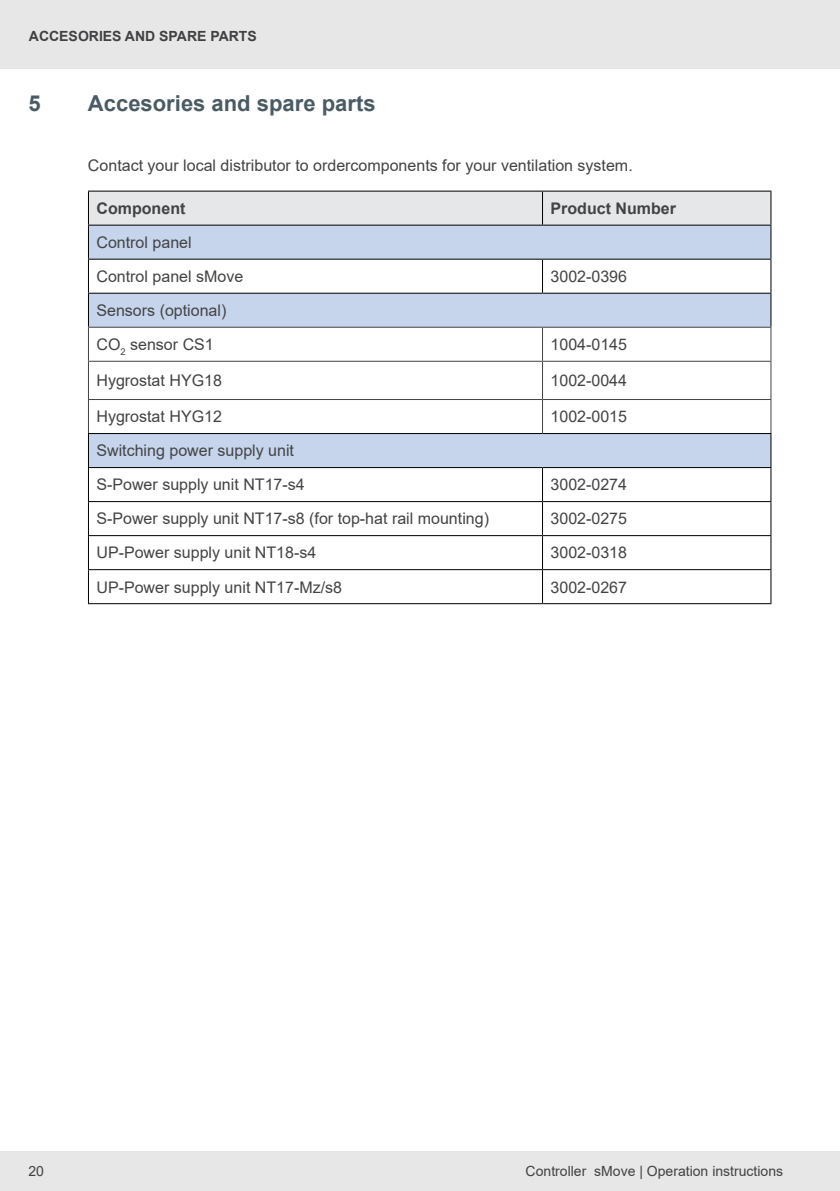
<style>
.page{position:relative;width:840px;height:1191px;background:#fff}
.page>*{position:absolute;margin:0;border:0;box-sizing:border-box;transform-origin:0 0}
.t1{font:700 22px "Arial";color:#4a5b63}
.Tabellentext{font:16px "Arial";color:#434345}
.Fließtext{font:16px "Arial";color:#434345}
.Tabellenkopf{font:700 16px "Arial";color:#434345}
.t2{font:14px "Arial";color:#414042}
.t3{font:700 14px "Arial";color:#414042}
.t4{font:700 14px "Arial";color:#000}
</style>
<div class="page">
<div style="left:0;top:0;width:839px;height:68px;background:#e7e7e7"></div>
<div style="left:0;top:1151px;width:839px;height:40px;background:#e7e7e7"></div>
<div style="left:89px;top:192px;width:681px;height:33px;background:#e6e7e8"></div>
<svg style="left:89px;top:226px;width:681px;height:241px"></svg>
<hr style="left:88px;top:191px;width:454px;height:1px;background:#000">
<hr style="left:88px;top:192px;width:1px;height:33px;background:#000">
<hr style="left:542px;top:191px;width:229px;height:1px;background:#000">
<hr style="left:541px;top:192px;width:1px;height:33px;background:#000">
<hr style="left:770px;top:192px;width:1px;height:33px;background:#000">
<hr style="left:88px;top:225px;width:454px;height:1px;background:#000">
<hr style="left:88px;top:226px;width:1px;height:33px;background:#000">
<hr style="left:542px;top:225px;width:229px;height:1px;background:#000">
<hr style="left:770px;top:226px;width:1px;height:33px;background:#000">
<hr style="left:88px;top:259px;width:454px;height:1px;background:#000">
<hr style="left:88px;top:260px;width:1px;height:33px;background:#000">
<hr style="left:542px;top:259px;width:229px;height:1px;background:#000">
<hr style="left:541px;top:260px;width:1px;height:33px;background:#000">
<hr style="left:770px;top:260px;width:1px;height:33px;background:#000">
<hr style="left:88px;top:293px;width:454px;height:1px;background:#000">
<hr style="left:88px;top:294px;width:1px;height:33px;background:#000">
<hr style="left:542px;top:293px;width:229px;height:1px;background:#000">
<hr style="left:770px;top:294px;width:1px;height:33px;background:#000">
<hr style="left:88px;top:433px;width:454px;height:1px;background:#000">
<hr style="left:88px;top:434px;width:1px;height:33px;background:#000">
<hr style="left:542px;top:433px;width:229px;height:1px;background:#000">
<hr style="left:770px;top:434px;width:1px;height:33px;background:#000">
<hr style="left:88px;top:467px;width:454px;height:1px;background:#000">
<hr style="left:88px;top:468px;width:1px;height:33px;background:#000">
<hr style="left:542px;top:467px;width:229px;height:1px;background:#000">
<hr style="left:541px;top:468px;width:1px;height:33px;background:#000">
<hr style="left:770px;top:468px;width:1px;height:33px;background:#000">
<hr style="left:88px;top:501px;width:454px;height:1px;background:#000">
<hr style="left:88px;top:502px;width:1px;height:33px;background:#000">
<hr style="left:542px;top:501px;width:229px;height:1px;background:#000">
<hr style="left:541px;top:502px;width:1px;height:33px;background:#000">
<hr style="left:770px;top:502px;width:1px;height:33px;background:#000">
<hr style="left:88px;top:535px;width:454px;height:1px;background:#000">
<hr style="left:88px;top:536px;width:1px;height:33px;background:#000">
<hr style="left:542px;top:535px;width:229px;height:1px;background:#000">
<hr style="left:541px;top:536px;width:1px;height:33px;background:#000">
<hr style="left:770px;top:536px;width:1px;height:33px;background:#000">
<hr style="left:88px;top:569px;width:454px;height:1px;background:#000">
<hr style="left:88px;top:570px;width:1px;height:33px;background:#000">
<hr style="left:542px;top:569px;width:229px;height:1px;background:#000">
<hr style="left:541px;top:570px;width:1px;height:33px;background:#000">
<hr style="left:770px;top:570px;width:1px;height:33px;background:#000">
<hr style="left:88px;top:603px;width:454px;height:1px;background:#000">
<hr style="left:542px;top:603px;width:229px;height:1px;background:#000">
<hr style="left:88px;top:328px;width:1px;height:33px;background:#434345">
<hr style="left:88px;top:362px;width:1px;height:37px;background:#434345">
<hr style="left:88px;top:327px;width:454px;height:1px;background:#434345">
<hr style="left:542px;top:327px;width:229px;height:1px;background:#434345">
<hr style="left:541px;top:328px;width:1px;height:33px;background:#434345">
<hr style="left:770px;top:328px;width:1px;height:33px;background:#434345">
<hr style="left:541px;top:362px;width:1px;height:37px;background:#434345">
<hr style="left:770px;top:362px;width:1px;height:37px;background:#434345">
<hr style="left:88px;top:361px;width:454px;height:1px;background:#434345">
<hr style="left:542px;top:361px;width:229px;height:1px;background:#434345">
<hr style="left:88px;top:400px;width:1px;height:33px;background:#434345">
<hr style="left:88px;top:399px;width:454px;height:1px;background:#434345">
<hr style="left:542px;top:399px;width:229px;height:1px;background:#434345">
<hr style="left:541px;top:400px;width:1px;height:33px;background:#434345">
<hr style="left:770px;top:400px;width:1px;height:33px;background:#434345">
<p class="t3" style="left:29px;top:26px;width:229px">ACCESORIES AND SPARE PARTS</p>
<p class="t1" style="left:28px;top:87px;width:14px">5</p>
<p class="t1" style="left:88px;top:87px;width:289px">Accesories and spare parts</p>
<p class="Fließtext" style="left:88px;top:154px;width:546px">Contact your local distributor to ordercomponents for your ventilation system.</p>
<p class="Tabellenkopf" style="left:96px;top:197px;width:90px">Component</p>
<p class="Tabellenkopf" style="left:550px;top:197px;width:127px">Product Number</p>
<p class="Tabellentext" style="left:96px;top:231px;width:97px">Control panel</p>
<p class="Tabellentext" style="left:96px;top:265px;width:148px">Control panel sMove</p>
<p class="Tabellentext" style="left:550px;top:265px;width:78px">3002-0396</p>
<p class="Tabellentext" style="left:96px;top:299px;width:131px">Sensors (optional)</p>
<p class="Tabellentext" style="left:96px;top:333px;width:119px">CO<sub>2</sub> sensor CS1</p>
<p class="Tabellentext" style="left:550px;top:333px;width:78px">1004-0145</p>
<p class="Tabellentext" style="left:96px;top:369px;width:127px">Hygrostat HYG18</p>
<p class="Tabellentext" style="left:550px;top:369px;width:78px">1002-0044</p>
<p class="Tabellentext" style="left:96px;top:406px;width:127px">Hygrostat HYG12</p>
<p class="Tabellentext" style="left:550px;top:406px;width:78px">1002-0015</p>
<p class="Tabellentext" style="left:96px;top:440px;width:199px">Switching power supply unit</p>
<p class="Tabellentext" style="left:96px;top:474px;width:210px">S-Power supply unit NT17-s4</p>
<p class="Tabellentext" style="left:550px;top:474px;width:78px">3002-0274</p>
<p class="Tabellentext" style="left:96px;top:508px;width:394px">S-Power supply unit NT17-s8 (for top-hat rail mounting)</p>
<p class="Tabellentext" style="left:550px;top:508px;width:78px">3002-0275</p>
<p class="Tabellentext" style="left:96px;top:542px;width:221px">UP-Power supply unit NT18-s4</p>
<p class="Tabellentext" style="left:550px;top:542px;width:78px">3002-0318</p>
<p class="Tabellentext" style="left:96px;top:576px;width:247px">UP-Power supply unit NT17-Mz/s8</p>
<p class="Tabellentext" style="left:550px;top:576px;width:78px">3002-0267</p>
<p class="t4" style="left:28px;top:1159px;width:17px">20</p>
<p class="t2" style="left:28px;top:1161px;width:17px">20</p>
<p class="t2" style="left:525px;top:1161px;width:259px">Controller sMove | Operation instructions</p>
</div>
